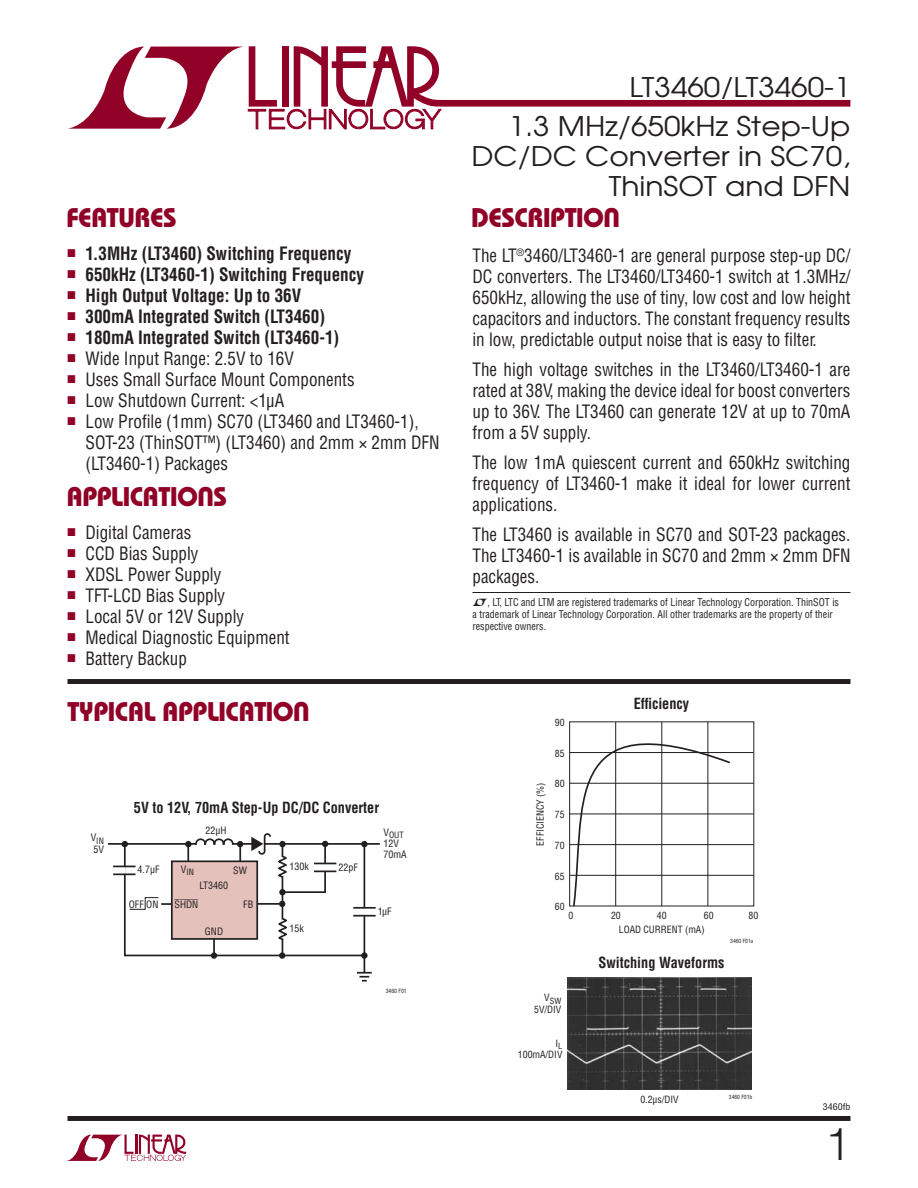
<style>
.page{position:relative;width:918px;height:1188px;background:#fff}
.page>*{position:absolute;margin:0;border:0;box-sizing:border-box;transform-origin:0 0}
.t1{font:300 45px "Helvetica";color:#231f20}
.t2{font:27px/30px "Avant Garde";color:#231f20;text-align:right;scale:1.1 1}
.t3{font:27px "Linear Bauhaus";letter-spacing:-.02em;color:#900027}
.t4{font:18px/21px "Linear Helv Cond";color:#231f20;text-align:justify;scale:.95 1}
.t5{font:700 18px "Linear Helv Cond";color:#231f20;scale:.95 1}
.t6{font:700 15px "Linear Helv Cond";color:#231f20;scale:.95 1}
.t7{font:10.5px/12px "Linear Helv Cond";color:#231f20;scale:.95 1}
.t8{font:10.05px/11.4px "Linear Helv Cond";color:#231f20}
.t9{font:10.05px "Linear Helv Cond Ovr";color:#231f20}
.t10{font:9.75px/11.1px "Linear Helv Cond";color:#231f20;text-align:right}
.t11{font:9px "Linear Helv Cond";color:#231f20;scale:1.1 1}
.t12{font:8.55px "Linear Helv Cond";color:#231f20}
.t13{font:8.4px "Linear Helv Cond";color:#231f20}
.t14{font:5.7px "Linear Helv Cond";color:#231f20}
.t15{font:5.55px "Linear Helv Cond";color:#231f20}
</style>
<div class="page">
<svg style="left:67px;top:1135px;width:119px;height:26px"></svg>
<div style="left:68px;top:1116px;width:782px;height:5px;background:#231f20"></div>
<svg style="left:68px;top:46px;width:782px;height:83px"></svg>
<div style="left:68px;top:679px;width:782px;height:5px;background:#231f20"></div>
<hr style="left:472px;top:592px;width:378px;height:1px;background:#231f20">
<hr style="left:570px;top:875px;width:184px;height:1px;background:#231f20">
<hr style="left:570px;top:844px;width:184px;height:1px;background:#231f20">
<hr style="left:570px;top:814px;width:184px;height:1px;background:#231f20">
<hr style="left:570px;top:783px;width:184px;height:1px;background:#231f20">
<hr style="left:570px;top:752px;width:184px;height:1px;background:#231f20">
<svg style="left:569px;top:721px;width:163px;height:186px"></svg>
<img style="left:568px;top:978px;width:184px;height:112px">
<svg style="left:357px;top:972px;width:15px;height:10px"></svg>
<div style="left:279px;top:952px;width:6px;height:7px;background:#231f20;border-radius:50%"></div>
<svg style="left:361px;top:952px;width:7px;height:7px"></svg>
<div style="left:211px;top:952px;width:6px;height:7px;background:#231f20;border-radius:50%"></div>
<div style="left:361px;top:841px;width:7px;height:6px;background:#231f20;border-radius:50%"></div>
<hr style="left:108px;top:843px;width:272px;height:2px;background:#231f20">
<hr style="left:364px;top:844px;width:1px;height:129px;background:#231f20">
<hr style="left:353px;top:907px;width:23px;height:2px;background:#231f20">
<hr style="left:353px;top:915px;width:23px;height:2px;background:#231f20">
<svg style="left:113px;top:833px;width:253px;height:124px"></svg>
<hr style="left:113px;top:873px;width:23px;height:2px;background:#231f20">
<h2 class="t3" style="left:67px;top:208px;width:112px">FEATURES</h2>
<p class="t5" style="left:68px;top:247px;width:300px"><sup>■</sup> 1.3MHz (LT3460) Switching Frequency</p>
<p class="t5" style="left:68px;top:268px;width:314px"><sup>■</sup> 650kHz (LT3460-1) Switching Frequency</p>
<p class="t5" style="left:68px;top:289px;width:248px"><sup>■</sup> High Output Voltage: Up to 36V</p>
<p class="t5" style="left:68px;top:310px;width:273px"><sup>■</sup> 300mA Integrated Switch (LT3460)</p>
<p class="t5" style="left:68px;top:331px;width:288px"><sup>■</sup> 180mA Integrated Switch (LT3460-1)</p>
<p class="t4" style="left:68px;top:350px;width:240px"><sup>■</sup> Wide Input Range: 2.5V to 16V</p>
<p class="t4" style="left:68px;top:371px;width:304px"><sup>■</sup> Uses Small Surface Mount Components</p>
<p class="t4" style="left:68px;top:392px;width:230px"><sup>■</sup> Low Shutdown Current: &lt;1μA</p>
<p class="t4" style="left:85px;top:413px;width:374px;text-align:left;text-indent:-18px"><sup>■</sup> Low Profile (1mm) SC70 (LT3460 and LT3460-1),<br>SOT-23 (ThinSOT™) (LT3460) and 2mm × 2mm DFN (LT3460-1) Packages</p>
<h2 class="t3" style="left:66px;top:487px;width:162px">APPLICATIONS</h2>
<p class="t4" style="left:68px;top:524px;width:132px"><sup>■</sup> Digital Cameras</p>
<p class="t4" style="left:68px;top:545px;width:139px"><sup>■</sup> CCD Bias Supply</p>
<p class="t4" style="left:68px;top:566px;width:163px"><sup>■</sup> XDSL Power Supply</p>
<p class="t4" style="left:68px;top:587px;width:167px"><sup>■</sup> TFT-LCD Bias Supply</p>
<p class="t4" style="left:68px;top:608px;width:187px"><sup>■</sup> Local 5V or 12V Supply</p>
<p class="t4" style="left:68px;top:629px;width:235px"><sup>■</sup> Medical Diagnostic Equipment</p>
<p class="t4" style="left:68px;top:650px;width:127px"><sup>■</sup> Battery Backup</p>
<h2 class="t3" style="left:68px;top:702px;width:244px">TYPICAL APPLICATION</h2>
<p class="t12" style="left:91px;top:838px;width:15px"><sup>V</sup>IN</p>
<p class="t8" style="left:93px;top:845px;width:12px">5V</p>
<p class="t6" style="left:134px;top:803px;width:260px">5V to 12V, 70mA Step-Up DC/DC Converter</p>
<p class="t8" style="left:138px;top:865px;width:23px">4.7μF</p>
<p class="t8" style="left:129px;top:900px;width:31px">OFF ON</p>
<p class="t8" style="left:206px;top:826px;width:23px">22μH</p>
<p class="t12" style="left:181px;top:869px;width:15px"><sup>V</sup>IN</p>
<p class="t8" style="left:233px;top:866px;width:15px">SW</p>
<p class="t9" style="left:175px;top:898px;width:25px">SHDN</p>
<p class="t8" style="left:243px;top:900px;width:11px">FB</p>
<p class="t8" style="left:205px;top:927px;width:20px">GND</p>
<p class="t8" style="left:199px;top:881px;width:30px">LT3460</p>
<p class="t8" style="left:289px;top:862px;width:21px">130k</p>
<p class="t8" style="left:289px;top:924px;width:16px">15k</p>
<p class="t8" style="left:338px;top:863px;width:21px">22pF</p>
<p class="t12" style="left:384px;top:832px;width:22px"><sup>V</sup>OUT</p>
<p class="t8" style="left:384px;top:839px;width:25px">12V<br>70mA</p>
<p class="t8" style="left:378px;top:907px;width:16px">1μF</p>
<p class="t14" style="left:386px;top:989px;width:23px">3460 F01</p>
<h2 class="t2" style="left:630px;top:73px;width:202px">LT3460/LT3460-1</h2>
<h2 class="t2" style="left:472px;top:112px;width:346px">1.3 MHz/650kHz Step-Up<br>DC/DC Converter in SC70,<br>ThinSOT and DFN</h2>
<h2 class="t3" style="left:471px;top:208px;width:151px">DESCRIPTION</h2>
<p class="t4" style="left:472px;top:247px;width:399px">The LT<sup>®</sup>3460/LT3460-1 are general purpose step-up DC/ DC converters. The LT3460/LT3460-1 switch at 1.3MHz/ 650kHz, allowing the use of tiny, low cost and low height capacitors and inductors. The constant frequency results in low, predictable output noise that is easy to filter.</p>
<p class="t4" style="left:473px;top:361px;width:399px">The high voltage switches in the LT3460/LT3460-1 are rated at 38V, making the device ideal for boost converters up to 36V. The LT3460 can generate 12V at up to 70mA from a 5V supply.</p>
<p class="t4" style="left:473px;top:454px;width:399px">The low 1mA quiescent current and 650kHz switching frequency of LT3460-1 make it ideal for lower current applications.</p>
<p class="t4" style="left:473px;top:526px;width:399px">The LT3460 is available in SC70 and SOT-23 packages.<br>The LT3460-1 is available in SC70 and 2mm × 2mm DFN packages.</p>
<p class="t7" style="left:472px;top:597px;width:387px;text-indent:15px">, LT, LTC and LTM are registered trademarks of Linear Technology Corporation. ThinSOT is a trademark of Linear Technology Corporation. All other trademarks are the property of their respective owners.</p>
<p class="t10" style="left:536px;top:846px;width:65px;rotate:-90deg">EFFICIENCY (%)</p>
<p class="t10" style="left:555px;top:718px;width:11px">90</p>
<p class="t10" style="left:555px;top:749px;width:11px">85</p>
<p class="t10" style="left:555px;top:780px;width:11px">80</p>
<p class="t10" style="left:555px;top:810px;width:11px">75</p>
<p class="t10" style="left:555px;top:841px;width:11px">70</p>
<p class="t10" style="left:555px;top:872px;width:11px">65</p>
<p class="t10" style="left:555px;top:902px;width:11px">60</p>
<p class="t10" style="left:569px;top:911px;width:6px">0</p>
<p class="t13" style="left:544px;top:998px;width:19px"><sup>V</sup>SW</p>
<p class="t10" style="left:534px;top:1005px;width:29px">5V/DIV</p>
<p class="t10" style="left:518px;top:1039px;width:46px">I<sub>L<br></sub>100mA/DIV</p>
<p class="t6" style="left:634px;top:699px;width:60px">Efficiency</p>
<p class="t10" style="left:611px;top:911px;width:11px">20</p>
<p class="t10" style="left:657px;top:911px;width:11px">40</p>
<p class="t10" style="left:704px;top:911px;width:11px">60</p>
<p class="t10" style="left:749px;top:911px;width:11px">80</p>
<p class="t15" style="left:730px;top:939px;width:25px">3460 F01a</p>
<p class="t10" style="left:619px;top:925px;width:87px">LOAD CURRENT (mA)</p>
<p class="t6" style="left:598px;top:957px;width:134px">Switching Waveforms</p>
<p class="t10" style="left:640px;top:1096px;width:40px">0.2μs/DIV</p>
<p class="t15" style="left:729px;top:1095px;width:25px">3460 F01b</p>
<p class="t11" style="left:823px;top:1104px;width:26px">3460fb</p>
<h1 class="t1" style="left:825px;top:1121px;width:27px">1</h1>
</div>
